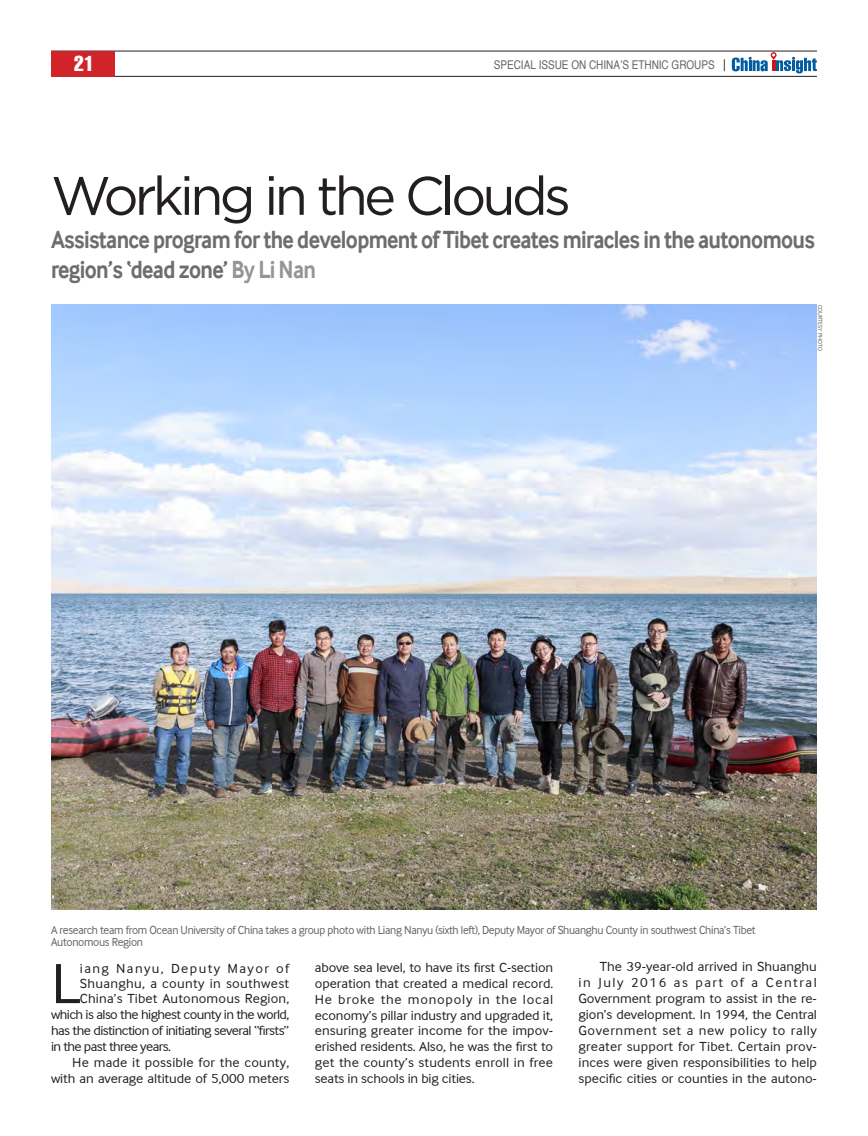
<style>
.page{position:relative;width:868px;height:1136px;background:#fff}
.page>*{position:absolute;margin:0;border:0;box-sizing:border-box;transform-origin:0 0}
.正文1大头字3行{font:58.5px "Inter Face Da Ma";color:#231f20;scale:1.05 1}
.大标题2{font:54px "Gotham HTF";letter-spacing:-.07em;color:#231f20}
.副标题{font:700 25.5px/30px "Inter Face Da Ma";letter-spacing:-.03em;color:#6c6d70;scale:.85 1}
.t1{font:extra-condensed 21px "Helvetica";color:#fff}
.正文1{font:13.5px/15.9px "Inter Face Da Ma";letter-spacing:-.005em;color:#231f20;text-align:justify;scale:1.05 1}
.正文1大头字3行-2{font:13.5px "Inter Face Da Ma";letter-spacing:-.04em;color:#231f20;scale:1.05 1}
.正文1大头字3行-3{font:13.5px "Inter Face Da Ma";letter-spacing:.01em;color:#231f20;scale:1.05 1}
.正文1大头字3行-4{font:13.5px "Inter Face Da Ma";letter-spacing:.025em;color:#231f20;scale:1.05 1}
.正文1大头字3行-5{font:13.5px "Inter Face Da Ma";letter-spacing:.1em;color:#231f20;scale:1.05 1}
.图说{font:12px/12.8px "Inter Face Da Ma";letter-spacing:-.025em;color:#636366;scale:.95 1}
.t2{font:12px "Helvetica";color:#636366;scale:.83 1}
.图作{font:6px "Inter Face Da Ma";color:#636366}
.s1{color:#939598}
</style>
<div class="page">
<hr style="left:51px;top:51px;width:765px;height:1px;background:#231f20">
<hr style="left:51px;top:76px;width:765px;height:1px;background:#231f20">
<div style="left:51px;top:51px;width:64px;height:26px;background:#d1232a"></div>
<svg style="left:723px;top:59px;width:2px;height:12px"></svg>
<svg style="left:731px;top:52px;width:85px;height:21px"></svg>
<img style="left:51px;top:304px;width:765px;height:605px">
<h3 class="t1" style="left:74px;top:52px;width:21px">21</h3>
<p class="t2" style="left:494px;top:56px;width:268px">SPECIAL ISSUE ON CHINA’S ETHNIC GROUPS</p>
<p class="大标题2" style="left:51px;top:166px;width:521px">Working in the Clouds</p>
<p class="副标题" style="left:51px;top:224px;width:900px">Assistance program for the development of Tibet creates miracles in the autonomous region’s ‘dead zone’ <span class="s1">By Li Nan</span></p>
<p class="图作" style="left:823px;top:305px;width:48px;rotate:90deg">COURTESY PHOTO</p>
<p class="图说" style="left:51px;top:923px;width:743px">A research team from Ocean University of China takes a group photo with Liang Nanyu (sixth left), Deputy Mayor of Shuanghu County in southwest China’s Tibet<br>Autonomous Region</p>
<p class="正文1大头字3行" style="left:51px;top:950px;width:30px">L</p>
<p class="正文1大头字3行-5" style="left:80px;top:960px;width:201px">iang Nanyu, Deputy Mayor of</p>
<p class="正文1大头字3行-4" style="left:80px;top:975px;width:201px">Shuanghu, a county in southwest</p>
<p class="正文1大头字3行-3" style="left:80px;top:990px;width:201px">China’s Tibet Autonomous Region,</p>
<p class="正文1大头字3行-2" style="left:51px;top:1006px;width:228px">which is also the highest county in the world,</p>
<p class="正文1大头字3行-2" style="left:51px;top:1022px;width:228px">has the distinction of initiating several “firsts”</p>
<p class="正文1大头字3行-2" style="left:51px;top:1038px;width:116px">in the past three years.</p>
<p class="正文1" style="left:51px;top:1054px;width:228px;text-align:right">He made it possible for the county, with an average altitude of 5,000 meters</p>
<p class="正文1" style="left:315px;top:959px;width:228px">above sea level, to have its first C-section operation that created a medical record.<br>He broke the monopoly in the local economy’s pillar industry and upgraded it, ensuring greater income for the impov&shy;erished residents. Also, he was the first to get the county’s students enroll in free seats in schools in big cities.</p>
<p class="正文1" style="left:578px;top:958px;width:228px;text-indent:21px">The 39-year-old arrived in Shuanghu in July 2016 as part of a Central Government program to assist in the re&shy;gion’s development. In 1994, the Central Government set a new policy to rally greater support for Tibet. Certain prov&shy;inces were given responsibilities to help specific cities or counties in the autono-</p>
</div>
